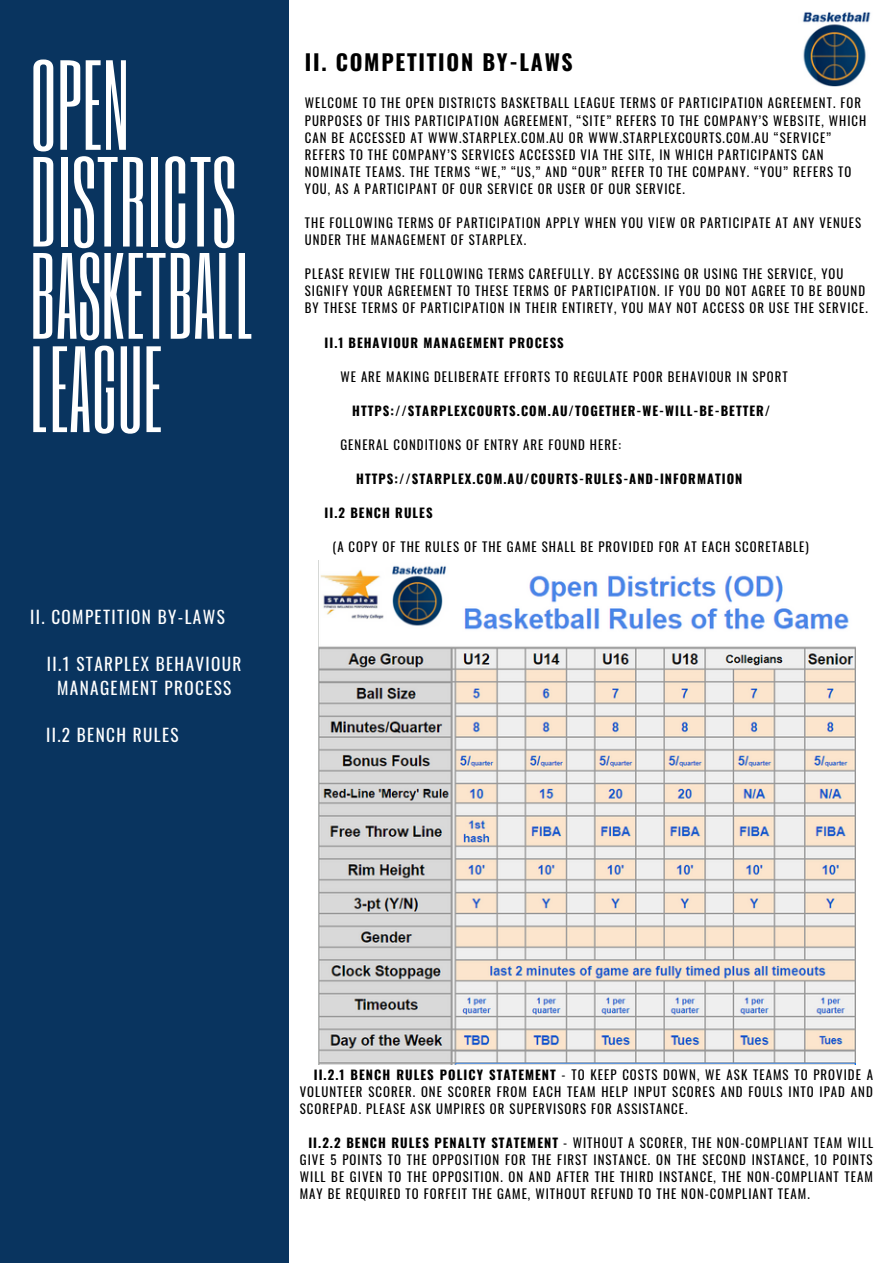
<style>
.page{position:relative;width:893px;height:1264px;background:#fff}
.page>*{position:absolute;margin:0;border:0;box-sizing:border-box;transform-origin:0 0}
.t1{font:106.05px/96.6px "Six Caps";letter-spacing:.005em;color:#fff}
.t2{font:101.55px/93.3px "Six Caps";letter-spacing:.005em;color:#fff}
.t3{font:700 21.75px "Oswald";letter-spacing:.08em;color:#000}
.t4{font:17.25px/23.5px "Oswald";letter-spacing:.08em;color:#fff;text-align:center}
.t5{font:12.75px/17.1px "Oswald";letter-spacing:.08em;color:#000}
.t6{font:700 12.75px "Oswald";letter-spacing:.08em;color:#000}
.s1{font-weight:700}
</style>
<div class="page">
<div style="left:0;top:0;width:289px;height:1262px;background:#09345f"></div>
<img style="left:802px;top:12px;width:69px;height:75px">
<img style="left:319px;top:566px;width:536px;height:498px">
<p class="t1" style="left:30px;top:54px;width:207px">OPEN<br>DISTRICTS</p>
<p class="t2" style="left:30px;top:247px;width:226px">BASKETBALL<br>LEAGUE</p>
<p class="t4" style="left:30px;top:604px;width:196px">II. COMPETITION BY-LAWS</p>
<p class="t4" style="left:47px;top:651px;width:196px">II.1 STARPLEX BEHAVIOUR<br>MANAGEMENT PROCESS</p>
<p class="t4" style="left:46px;top:722px;width:134px">II.2 BENCH RULES</p>
<p class="t3" style="left:305px;top:45px;width:269px">II. COMPETITION BY-LAWS</p>
<p class="t5" style="left:305px;top:94px;width:563px">WELCOME TO THE OPEN DISTRICTS BASKETBALL LEAGUE TERMS OF PARTICIPATION AGREEMENT. FOR PURPOSES OF THIS PARTICIPATION AGREEMENT, “SITE” REFERS TO THE COMPANY’S WEBSITE, WHICH CAN BE ACCESSED AT WWW.STARPLEX.COM.AU OR WWW.STARPLEXCOURTS.COM.AU “SERVICE” REFERS TO THE COMPANY’S SERVICES ACCESSED VIA THE SITE, IN WHICH PARTICIPANTS CAN NOMINATE TEAMS. THE TERMS “WE,” “US,” AND “OUR” REFER TO THE COMPANY. “YOU” REFERS TO YOU, AS A PARTICIPANT OF OUR SERVICE OR USER OF OUR SERVICE.</p>
<p class="t5" style="left:305px;top:214px;width:558px">THE FOLLOWING TERMS OF PARTICIPATION APPLY WHEN YOU VIEW OR PARTICIPATE AT ANY VENUES<br>UNDER THE MANAGEMENT OF STARPLEX.</p>
<p class="t5" style="left:305px;top:265px;width:564px">PLEASE REVIEW THE FOLLOWING TERMS CAREFULLY. BY ACCESSING OR USING THE SERVICE, YOU<br>SIGNIFY YOUR AGREEMENT TO THESE TERMS OF PARTICIPATION. IF YOU DO NOT AGREE TO BE BOUND<br>BY THESE TERMS OF PARTICIPATION IN THEIR ENTIRETY, YOU MAY NOT ACCESS OR USE THE SERVICE.</p>
<p class="t6" style="left:324px;top:332px;width:241px">II.1 BEHAVIOUR MANAGEMENT PROCESS</p>
<p class="t5" style="left:340px;top:367px;width:448px">WE ARE MAKING DELIBERATE EFFORTS TO REGULATE POOR BEHAVIOUR IN SPORT</p>
<p class="t6" style="left:352px;top:400px;width:419px">HTTPS://STARPLEXCOURTS.COM.AU/TOGETHER-WE-WILL-BE-BETTER/</p>
<p class="t5" style="left:340px;top:435px;width:282px">GENERAL CONDITIONS OF ENTRY ARE FOUND HERE:</p>
<p class="t6" style="left:356px;top:469px;width:387px">HTTPS://STARPLEX.COM.AU/COURTS-RULES-AND-INFORMATION</p>
<p class="t6" style="left:324px;top:503px;width:109px">II.2 BENCH RULES</p>
<p class="t5" style="left:332px;top:538px;width:477px">(A COPY OF THE RULES OF THE GAME SHALL BE PROVIDED FOR AT EACH SCORETABLE)</p>
<p class="t5" style="left:300px;top:1065px;width:574px;text-align:justify;text-indent:14px"><span class="s1">II.2.1 BENCH RULES POLICY STATEMENT</span> - TO KEEP COSTS DOWN, WE ASK TEAMS TO PROVIDE A VOLUNTEER SCORER. ONE SCORER FROM EACH TEAM HELP INPUT SCORES AND FOULS INTO IPAD AND SCOREPAD. PLEASE ASK UMPIRES OR SUPERVISORS FOR ASSISTANCE.</p>
<p class="t5" style="left:300px;top:1133px;width:575px;text-align:justify;text-indent:9px"><span class="s1">II.2.2 BENCH RULES PENALTY STATEMENT</span> - WITHOUT A SCORER, THE NON-COMPLIANT TEAM WILL GIVE 5 POINTS TO THE OPPOSITION FOR THE FIRST INSTANCE. ON THE SECOND INSTANCE, 10 POINTS WILL BE GIVEN TO THE OPPOSITION. ON AND AFTER THE THIRD INSTANCE, THE NON-COMPLIANT TEAM MAY BE REQUIRED TO FORFEIT THE GAME, WITHOUT REFUND TO THE NON-COMPLIANT TEAM.</p>
</div>
